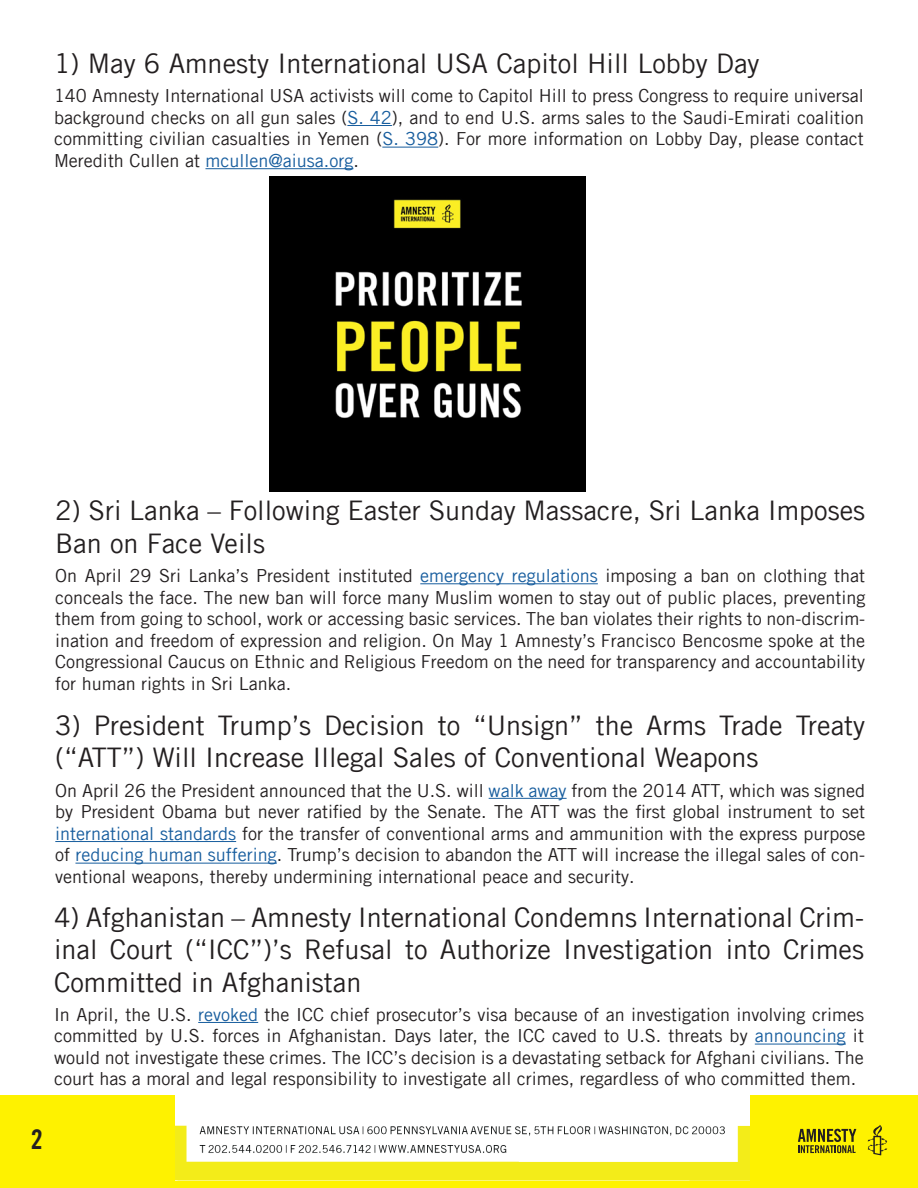
<style>
.page{position:relative;width:918px;height:1188px;background:#fff}
.page>*{position:absolute;margin:0;border:0;box-sizing:border-box;transform-origin:0 0}
.t1{font:27px/32.4px "Amnesty Trade Gothic";color:#231f20}
.t2{font:27px "Amnesty Trade Gothic Bd Cn 20";color:#231f20}
.t3{font:18px/21.6px "Amnesty Trade Gothic";color:#231f20;text-align:justify}
.s1{color:#175d9e}
</style>
<div class="page">
<div style="left:0;top:1095px;width:918px;height:93px;background:#fef200"></div>
<svg style="left:867px;top:1125px;width:20px;height:30px"></svg>
<svg style="left:798px;top:1129px;width:58px;height:24px"></svg>
<img style="left:175px;top:1095px;width:574px;height:86px">
<hr style="left:347px;top:125px;width:45px;height:1px;background:#175d9e">
<hr style="left:382px;top:147px;width:56px;height:1px;background:#175d9e">
<hr style="left:205px;top:168px;width:148px;height:1px;background:#175d9e">
<hr style="left:420px;top:583px;width:178px;height:1px;background:#175d9e">
<hr style="left:198px;top:1022px;width:60px;height:1px;background:#175d9e">
<hr style="left:755px;top:1044px;width:91px;height:1px;background:#175d9e">
<img style="left:270px;top:176px;width:316px;height:315px">
<hr style="left:489px;top:798px;width:78px;height:1px;background:#175d9e">
<hr style="left:55px;top:841px;width:181px;height:1px;background:#175d9e">
<hr style="left:75px;top:863px;width:202px;height:1px;background:#175d9e">
<p class="t1" style="left:54px;top:47px;width:707px">1) May 6 Amnesty International USA Capitol Hill Lobby Day</p>
<p class="t3" style="left:54px;top:85px;width:812px">140 Amnesty International USA activists will come to Capitol Hill to press Congress to require universal background checks on all gun sales (<span class="s1">S. 42</span>), and to end U.S. arms sales to the Saudi-Emirati coalition committing civilian casualties in Yemen (<span class="s1">S. 398</span>). For more information on Lobby Day, please contact Meredith Cullen at <span class="s1">mcullen@aiusa.org</span>.</p>
<p class="t1" style="left:55px;top:494px;width:811px">2) Sri Lanka – Following Easter Sunday Massacre, Sri Lanka Imposes<br>Ban on Face Veils</p>
<p class="t3" style="left:55px;top:565px;width:812px">On April 29 Sri Lanka’s President instituted <span class="s1">emergency regulations</span> imposing a ban on clothing that conceals the face. The new ban will force many Muslim women to stay out of public places, preventing them from going to school, work or accessing basic services. The ban violates their rights to non-discrim&shy;ination and freedom of expression and religion. On May 1 Amnesty’s Francisco Bencosme spoke at the Congressional Caucus on Ethnic and Religious Freedom on the need for transparency and accountability for human rights in Sri Lanka.</p>
<p class="t1" style="left:55px;top:709px;width:811px">3) President Trump’s Decision to “Unsign” the Arms Trade Treaty (“ATT”) Will Increase Illegal Sales of Conventional Weapons</p>
<p class="t3" style="left:55px;top:779px;width:812px">On April 26 the President announced that the U.S. will <span class="s1">walk away</span> from the 2014 ATT, which was signed by President Obama but never ratified by the Senate. The ATT was the first global instrument to set <span class="s1">international standards</span> for the transfer of conventional arms and ammunition with the express purpose of <span class="s1">reducing human suffering</span>. Trump’s decision to abandon the ATT will increase the illegal sales of con&shy;ventional weapons, thereby undermining international peace and security.</p>
<p class="t1" style="left:54px;top:901px;width:812px;text-align:justify">4) Afghanistan – Amnesty International Condemns International Crim&shy;inal Court (“ICC”)’s Refusal to Authorize Investigation into Crimes Committed in Afghanistan</p>
<p class="t3" style="left:54px;top:1003px;width:812px">In April, the U.S. <span class="s1">revoked</span> the ICC chief prosecutor’s visa because of an investigation involving crimes committed by U.S. forces in Afghanistan. Days later, the ICC caved to U.S. threats by <span class="s1">announcing</span> it would not investigate these crimes. The ICC’s decision is a devastating setback for Afghani civilians. The court has a moral and legal responsibility to investigate all crimes, regardless of who committed them.</p>
<p class="t2" style="left:31px;top:1123px;width:13px">2</p>
</div>
